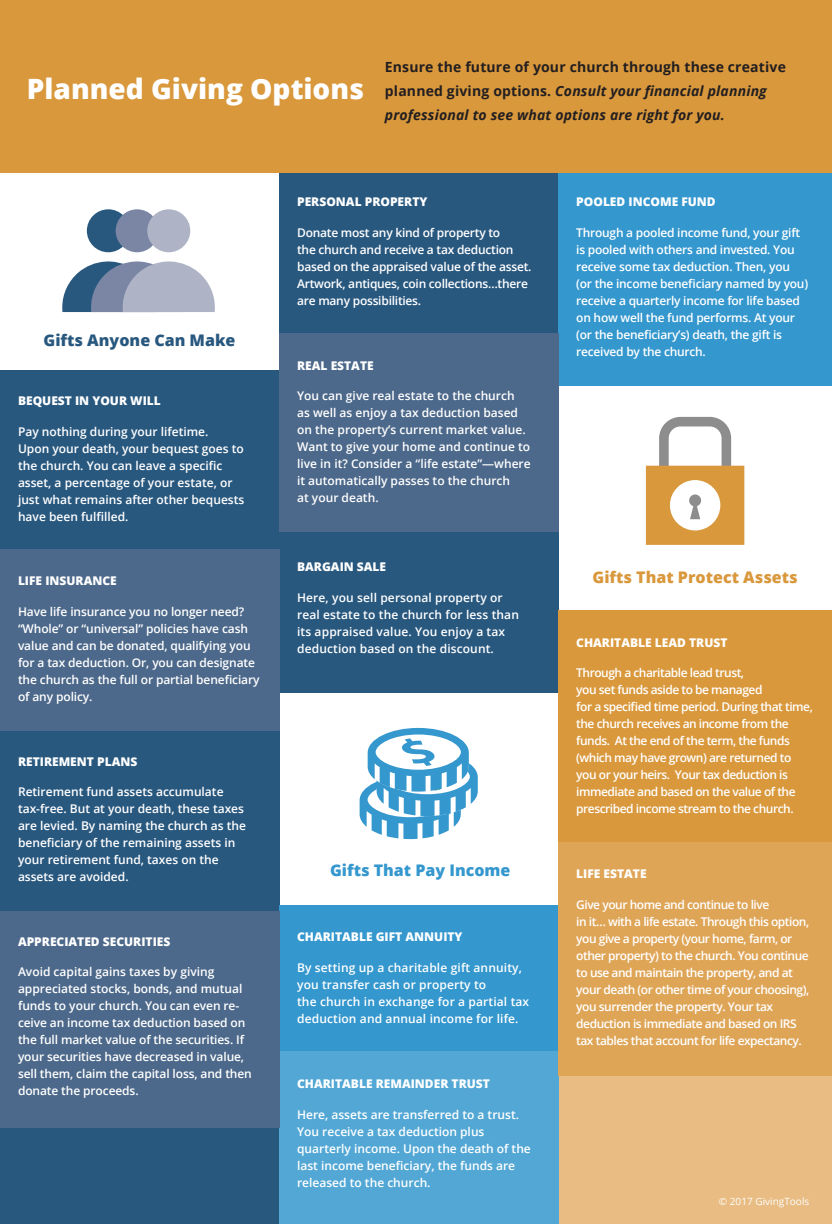
<style>
.page{position:relative;width:832px;height:1224px;background:#fff}
.page>*{position:absolute;margin:0;border:0;box-sizing:border-box;transform-origin:0 0}
.t1{font:800 28px "Open Sans";color:#fff}
.t2{font:800 16px "Open Sans";color:#d9983c}
.t3{font:800 16px "Open Sans";color:#29587f}
.t4{font:800 16px "Open Sans";color:#3497ce}
.t5{font:italic 700 14px/24px "Open Sans";letter-spacing:.01em;color:#231f20}
.t6{font:600 12px/17px "Open Sans";letter-spacing:-.01em;color:#fff}
.t7{font:600 12px/17px "Open Sans";letter-spacing:-.04em;color:#fff}
.t8{font:600 12px/17px "Open Sans";letter-spacing:.01em;color:#fff}
.t9{font:800 12px "Open Sans";color:#fff}
.t10{font:10px "Open Sans";color:#fff}
.s1{font-style:normal}
</style>
<div class="page">
<div style="left:558px;top:1075px;width:274px;height:149px;background:#e8bc82"></div>
<div style="left:0;top:371px;width:279px;height:853px;background:#29587f"></div>
<div style="left:279px;top:173px;width:279px;height:519px;background:#29587f"></div>
<div style="left:279px;top:906px;width:279px;height:309px;background:#3497ce"></div>
<div style="left:558px;top:610px;width:274px;height:411px;background:#d9983c"></div>
<div style="left:558px;top:173px;width:274px;height:212px;background:#3497ce"></div>
<div style="left:0;top:0;width:832px;height:173px;background:#d9983c"></div>
<div style="left:279px;top:1051px;width:279px;height:173px;background:#52a7d5"></div>
<div style="left:558px;top:842px;width:274px;height:233px;background:#dfa557"></div>
<div style="left:0;top:549px;width:279px;height:182px;background:#4c688a"></div>
<div style="left:0;top:911px;width:279px;height:216px;background:#4c688a"></div>
<div style="left:87px;top:209px;width:43px;height:43px;background:#29587f;border-radius:50%"></div>
<div style="left:116px;top:209px;width:43px;height:43px;background:#7a86a4;border-radius:50%"></div>
<div style="left:147px;top:209px;width:43px;height:43px;background:#aeb4c6;border-radius:50%"></div>
<svg style="left:62px;top:261px;width:153px;height:51px;background:#96a4b9"></svg>
<div style="left:279px;top:333px;width:279px;height:199px;background:#4c688a"></div>
<svg style="left:359px;top:728px;width:119px;height:111px"></svg>
<svg style="left:646px;top:417px;width:98px;height:128px"></svg>
<p class="t1" style="left:27px;top:68px;width:339px">Planned Giving Options</p>
<p class="t5" style="left:385px;top:54px;width:402px"><span class="s1">Ensure the future of your church through these creative planned giving options.</span> Consult your financial planning professional to see what options are right for you.</p>
<p class="t3" style="left:44px;top:328px;width:193px">Gifts Anyone Can Make</p>
<p class="t9" style="left:18px;top:392px;width:144px">BEQUEST IN YOUR WILL</p>
<p class="t6" style="left:18px;top:422px;width:228px">Pay nothing during your lifetime.<br>Upon your death, your bequest goes to the church. You can leave a specific asset, a percentage of your estate, or just what remains after other bequests have been fulfilled.</p>
<p class="t9" style="left:18px;top:572px;width:100px">LIFE INSURANCE</p>
<p class="t6" style="left:18px;top:603px;width:243px">Have life insurance you no longer need? “Whole” or “universal” policies have cash value and can be donated, qualifying you for a tax deduction. Or, you can designate the church as the full or partial beneficiary of any policy.</p>
<p class="t9" style="left:18px;top:752px;width:121px">RETIREMENT PLANS</p>
<p class="t6" style="left:18px;top:783px;width:229px">Retirement fund assets accumulate tax-free. But at your death, these taxes are levied. By naming the church as the beneficiary of the remaining assets in your retirement fund, taxes on the assets are avoided.</p>
<p class="t9" style="left:18px;top:932px;width:154px">APPRECIATED SECURITIES</p>
<p class="t6" style="left:18px;top:963px;width:235px">Avoid capital gains taxes by giving appreciated stocks, bonds, and mutual funds to your church. You can even re&shy;ceive an income tax deduction based on the full market value of the securities. If your securities have decreased in value, sell them, claim the capital loss, and then donate the proceeds.</p>
<p class="t9" style="left:297px;top:193px;width:132px">PERSONAL PROPERTY</p>
<p class="t6" style="left:297px;top:224px;width:236px">Donate most any kind of property to<br>the church and receive a tax deduction based on the appraised value of the asset.<br>Artwork, antiques, coin collections…there are many possibilities.</p>
<p class="t9" style="left:297px;top:356px;width:78px">REAL ESTATE</p>
<p class="t6" style="left:297px;top:387px;width:235px">You can give real estate to the church<br>as well as enjoy a tax deduction based on the property’s current market value.<br>Want to give your home and continue to live in it? Consider a “life estate”—where it automatically passes to the church<br>at your death.</p>
<p class="t9" style="left:297px;top:558px;width:91px">BARGAIN SALE</p>
<p class="t8" style="left:297px;top:589px;width:223px">Here, you sell personal property or real estate to the church for less than its appraised value. You enjoy a tax deduction based on the discount.</p>
<p class="t4" style="left:330px;top:858px;width:182px">Gifts That Pay Income</p>
<p class="t9" style="left:297px;top:928px;width:167px">CHARITABLE GIFT ANNUITY</p>
<p class="t8" style="left:297px;top:959px;width:233px">By setting up a charitable gift annuity, you transfer cash or property to<br>the church in exchange for a partial tax deduction and annual income for life.</p>
<p class="t9" style="left:297px;top:1075px;width:194px">CHARITABLE REMAINDER TRUST</p>
<p class="t6" style="left:297px;top:1106px;width:235px">Here, assets are transferred to a trust.<br>You receive a tax deduction plus quarterly income. Upon the death of the last income beneficiary, the funds are released to the church.</p>
<p class="t9" style="left:576px;top:193px;width:141px">POOLED INCOME FUND</p>
<p class="t6" style="left:576px;top:224px;width:233px">Through a pooled income fund, your gift is pooled with others and invested. You receive some tax deduction. Then, you (or the income beneficiary named by you) receive a quarterly income for life based on how well the fund performs. At your (or the beneficiary’s) death, the gift is received by the church.</p>
<p class="t2" style="left:592px;top:565px;width:207px">Gifts That Protect Assets</p>
<p class="t9" style="left:576px;top:633px;width:153px">CHARITABLE LEAD TRUST</p>
<p class="t7" style="left:576px;top:664px;width:238px">Through a charitable lead trust,<br>you set funds aside to be managed<br>for a specified time period. During that time, the church receives an income from the funds. At the end of the term, the funds (which may have grown) are returned to you or your heirs. Your tax deduction is immediate and based on the value of the prescribed income stream to the church.</p>
<p class="t9" style="left:576px;top:865px;width:72px">LIFE ESTATE</p>
<p class="t7" style="left:576px;top:895px;width:234px">Give your home and continue to live<br>in it… with a life estate. Through this option, you give a property (your home, farm, or other property) to the church. You continue to use and maintain the property, and at your death (or other time of your choosing), you surrender the property. Your tax deduction is immediate and based on IRS tax tables that account for life expectancy.</p>
<p class="t10" style="left:719px;top:1195px;width:92px">© 2017 GivingTools</p>
</div>
